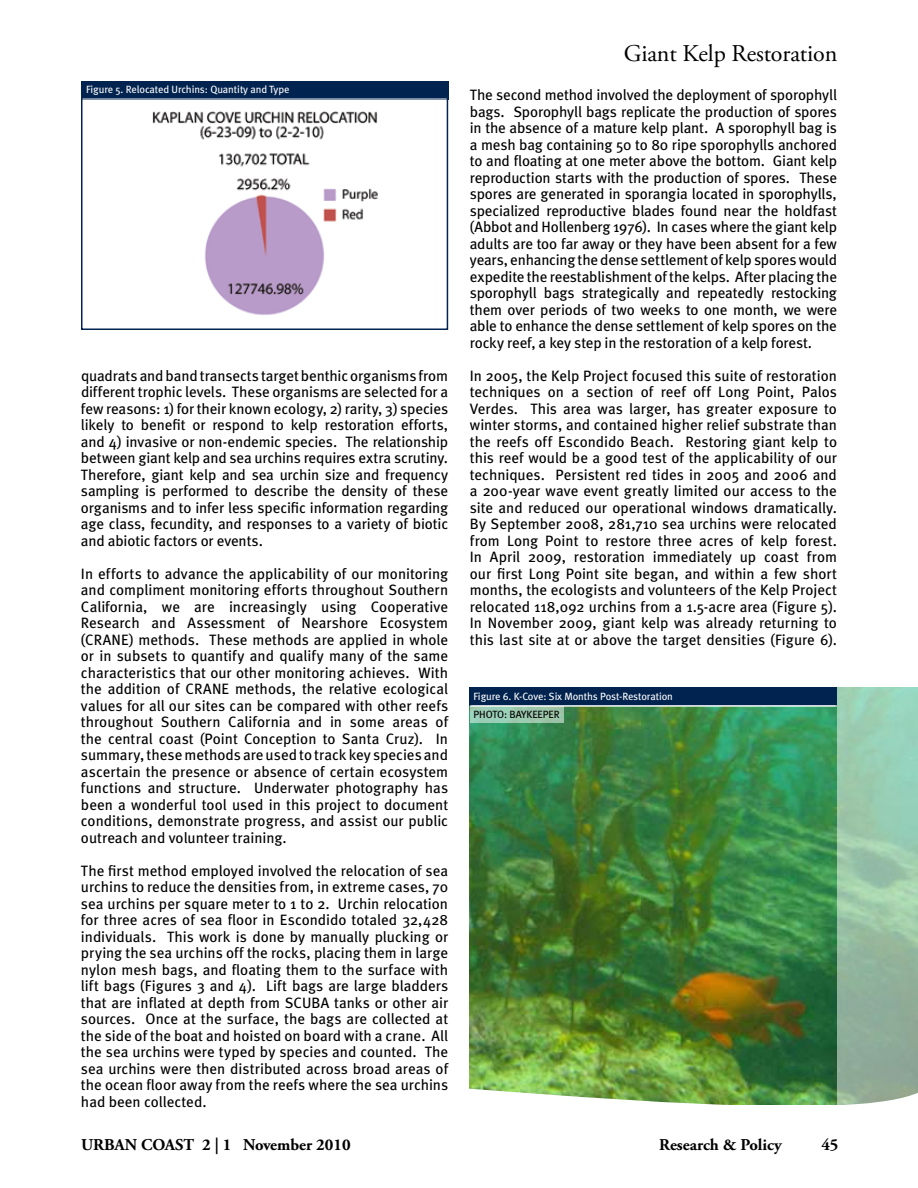
<style>
.page{position:relative;width:918px;height:1188px;background:#fff}
.page>*{position:absolute;margin:0;border:0;box-sizing:border-box;transform-origin:0 0}
.t1{font:24px "Adobe Garamond Pro";letter-spacing:-.005em;color:#000}
.t2{font:700 16.5px "Adobe Garamond Pro";color:#000}
.t3{font:15px/16.5px "Meta";color:#000;text-align:justify}
.t4{font:10.5px "Meta";letter-spacing:-.005em;color:#fff}
.t5{font:10.5px "Meta";letter-spacing:-.005em;color:#000}
</style>
<div class="page">
<img style="left:470px;top:707px;width:367px;height:314px">
<img style="left:469px;top:1021px;width:368px;height:84px">
<img style="left:152px;top:111px;width:226px;height:204px">
<div style="left:81px;top:85px;width:367px;height:245px;border:2px solid #00234f"></div>
<div style="left:81px;top:81px;width:367px;height:18px;background:#00234f"></div>
<div style="left:470px;top:688px;width:367px;height:18px;background:#00234f"></div>
<hr style="left:83px;top:99px;width:364px;height:1px;background:#fff">
<svg style="left:837px;top:687px;width:81px;height:418px;background:#98c1a8"></svg>
<div style="left:470px;top:706px;width:93px;height:17px;background:#9ccbaf"></div>
<p class="t4" style="left:86px;top:83px;width:205px">Figure 5. Relocated Urchins: Quantity and Type</p>
<p class="t3" style="left:81px;top:367px;width:369px">quadrats and band transects target benthic organisms from different trophic levels. These organisms are selected for a few reasons: 1) for their known ecology, 2) rarity, 3) species likely to benefit or respond to kelp restoration efforts, and 4) invasive or non-endemic species. The relationship between giant kelp and sea urchins requires extra scrutiny.<br>Therefore, giant kelp and sea urchin size and frequency sampling is performed to describe the density of these organisms and to infer less specific information regarding age class, fecundity, and responses to a variety of biotic and abiotic factors or events.</p>
<p class="t3" style="left:81px;top:565px;width:369px">In efforts to advance the applicability of our monitoring and compliment monitoring efforts throughout Southern California, we are increasingly using Cooperative Research and Assessment of N earshore Ecosystem (CRANE) methods. These methods are applied in whole or in subsets to quantify and qualify many of the same characteristics that our other monitoring achieves. With the addition of CRANE methods, the relative ecological values for all our sites can be compared with other reefs throughout Southern California and in some areas of the central coast (Point Conception to Santa Cruz). In summary, these methods are used to track key species and ascertain the presence or absence of certain ecosystem functions and structure. Underwater photography has been a wonderful tool used in this project to document conditions, demonstrate progress, and assist our public outreach and volunteer training.</p>
<p class="t3" style="left:81px;top:862px;width:369px">The first method employed involved the relocation of sea urchins to reduce the densities from, in extreme cases, 70 sea urchins per square meter to 1 to 2. Urchin relocation for three acres of sea floor in Escondido totaled 32,428 individuals. This work is done by manually plucking or prying the sea urchins off the rocks, placing them in large nylon mesh bags, and floating them to the surface with lift bags (Figures 3 and 4). Lift bags are large bladders that are inflated at depth from SCUBA tanks or other air sources. Once at the surface, the bags are collected at the side of the boat and hoisted on board with a crane. All the sea urchins were typed by species and counted. The sea urchins were then distributed across broad areas of the ocean floor away from the reefs where the sea urchins had been collected.</p>
<h1 class="t1" style="left:624px;top:39px;width:215px">Giant Kelp Restoration</h1>
<p class="t3" style="left:470px;top:87px;width:369px">The second method involved the deployment of sporophyll bags. Sporophyll bags replicate the production of spores in the absence of a mature kelp plant. A sporophyll bag is a mesh bag containing 50 to 80 ripe sporophylls anchored to and floating at one meter above the bottom. Giant kelp reproduction starts with the production of spores. These spores are generated in sporangia located in sporophylls, specialized reproductive blades found near the holdfast (Abbot and H ollenberg 1976). In cases where the giant kelp adults are too far away or they have been absent for a few years, enhancing the dense settlement of kelp spores would expedite the reestablishment of the kelps. After placing the sporophyll bags strategically and repeatedly restocking them over periods of two weeks to one month, we were able to enhance the dense settlement of kelp spores on the rocky reef, a key step in the restoration of a kelp forest.</p>
<p class="t3" style="left:470px;top:367px;width:369px">In 2005, the Kelp Project focused this suite of restoration techniques on a section of reef off Long Point, Palos Verdes. This area was larger, has greater exposure to winter storms, and contained higher relief substrate than the reefs off Escondido Beach. Restoring giant kelp to this reef would be a good test of the applicability of our techniques. Persistent red tides in 2005 and 2006 and a 200-year wave event greatly limited our access to the site and reduced our operational windows dramatically.<br>By September 2008, 281,710 sea urchins were relocated from Long Point to restore three acres of kelp forest.<br>In April 2009, restoration immediately up coast from our first Long Point site began, and within a few short months, the ecologists and volunteers of the Kelp Project relocated 118,092 urchins from a 1.5-acre area (Figure 5).<br>In N ovember 2009, giant kelp was already returning to this last site at or above the target densities (Figure 6).</p>
<p class="t4" style="left:473px;top:690px;width:201px">Figure 6. K-Cove: Six Months Post-Restoration</p>
<p class="t5" style="left:474px;top:708px;width:88px">Photo: baykeeper</p>
<p class="t2" style="left:81px;top:1135px;width:271px">URBAN COAST 2 | 1 November 2010</p>
<p class="t2" style="left:659px;top:1135px;width:124px">Research &amp; Policy</p>
<p class="t2" style="left:821px;top:1135px;width:19px">45</p>
</div>
